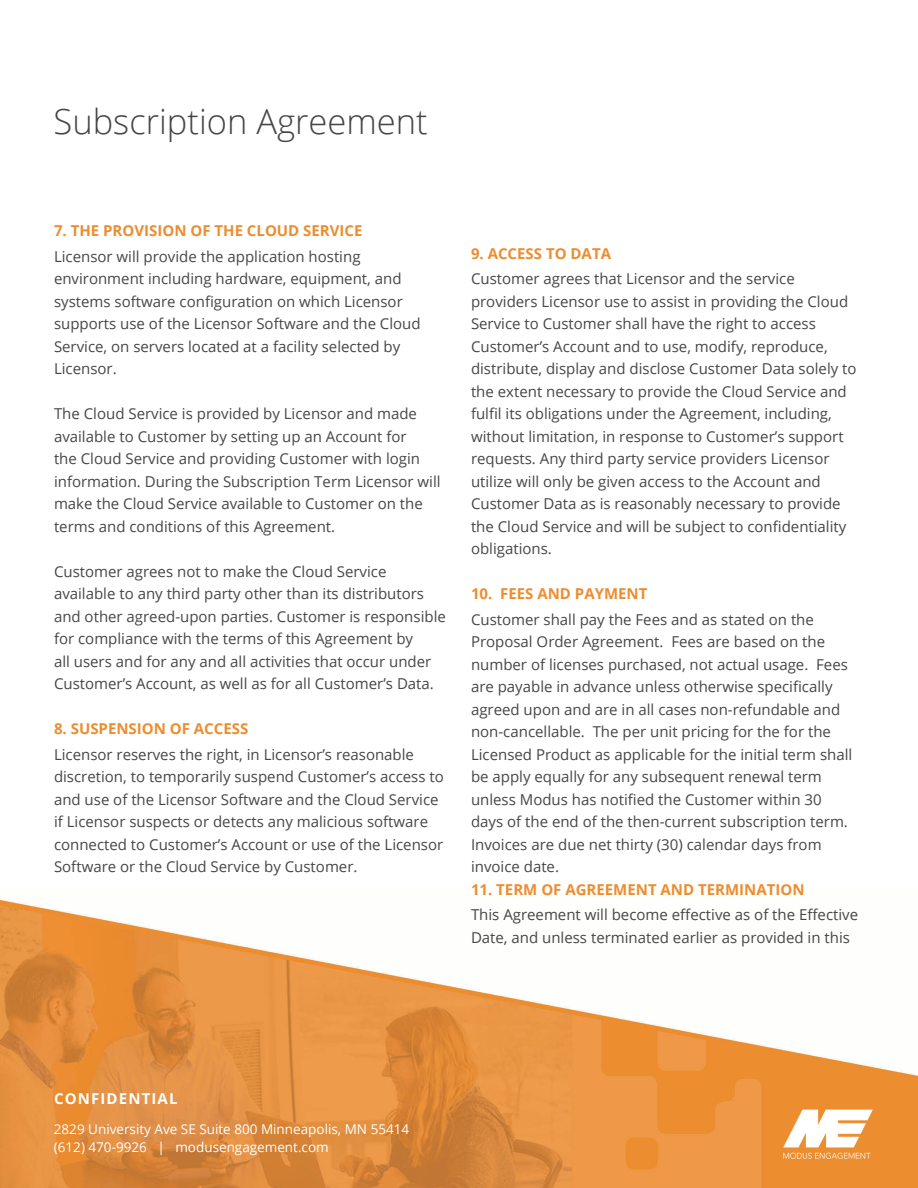
<style>
.page{position:relative;width:918px;height:1188px;background:#fff}
.page>*{position:absolute;margin:0;border:0;box-sizing:border-box;transform-origin:0 0}
.t1{font:300 34.5px "Open Sans";color:#454647}
.t2{font:15px/22.5px "Open Sans";color:#454647}
.t3{font:700 15px "Open Sans";color:#ec8d2f}
.t4{font:700 15px "Open Sans";letter-spacing:.075em;color:#fff}
.t5{font:13.5px/18px "Open Sans";color:#fff}
</style>
<div class="page">
<img style="left:0;top:899px;width:918px;height:289px">
<img style="left:780px;top:1107px;width:96px;height:56px">
<p class="t1" style="left:54px;top:97px;width:376px">Subscription Agreement</p>
<p class="t3" style="left:54px;top:220px;width:310px">7. THE PROVISION OF THE CLOUD SERVICE</p>
<p class="t2" style="left:54px;top:245px;width:368px">Licensor will provide the application hosting environment including hardware, equipment, and systems software configuration on which Licensor supports use of the Licensor Software and the Cloud Service, on servers located at a facility selected by Licensor.</p>
<p class="t2" style="left:54px;top:402px;width:388px">The Cloud Service is provided by Licensor and made available to Customer by setting up an Account for<br>the Cloud Service and providing Customer with login information. During the Subscription Term Licensor will make the Cloud Service available to Customer on the terms and conditions of this Agreement.</p>
<p class="t2" style="left:54px;top:560px;width:393px">Customer agrees not to make the Cloud Service available to any third party other than its distributors and other agreed-upon parties. Customer is responsible for compliance with the terms of this Agreement by<br>all users and for any and all activities that occur under Customer’s Account, as well as for all Customer’s Data.</p>
<p class="t3" style="left:54px;top:718px;width:196px">8. SUSPENSION OF ACCESS</p>
<p class="t2" style="left:54px;top:743px;width:391px">Licensor reserves the right, in Licensor’s reasonable discretion, to temporarily suspend Customer’s access to and use of the Licensor Software and the Cloud Service if Licensor suspects or detects any malicious software connected to Customer’s Account or use of the Licensor Software or the Cloud Service by Customer.</p>
<p class="t3" style="left:471px;top:243px;width:142px">9. ACCESS TO DATA</p>
<p class="t2" style="left:471px;top:267px;width:387px">Customer agrees that Licensor and the service providers Licensor use to assist in providing the Cloud Service to Customer shall have the right to access Customer’s Account and to use, modify, reproduce, distribute, display and disclose Customer Data solely to the extent necessary to provide the Cloud Service and fulfil its obligations under the Agreement, including, without limitation, in response to Customer’s support requests. Any third party service providers Licensor utilize will only be given access to the Account and Customer Data as is reasonably necessary to provide the Cloud Service and will be subject to confidentiality obligations.</p>
<p class="t3" style="left:471px;top:583px;width:178px">10. FEES AND PAYMENT</p>
<p class="t2" style="left:471px;top:608px;width:383px">Customer shall pay the Fees and as stated on the Proposal Order Agreement. Fees are based on the number of licenses purchased, not actual usage. Fees are payable in advance unless otherwise specifically agreed upon and are in all cases non-refundable and non-cancellable. The per unit pricing for the for the Licensed Product as applicable for the initial term shall be apply equally for any subsequent renewal term unless Modus has notified the Customer within 30 days of the end of the then-current subscription term.<br>Invoices are due net thirty (30) calendar days from invoice date.</p>
<p class="t3" style="left:471px;top:879px;width:335px">11. TERM OF AGREEMENT AND TERMINATION</p>
<p class="t2" style="left:471px;top:903px;width:389px">This Agreement will become effective as of the Effective<br>Date, and unless terminated earlier as provided in this</p>
<p class="t4" style="left:54px;top:1088px;width:125px">CONFIDENTIAL</p>
<p class="t5" style="left:54px;top:1119px;width:357px">2829 University Ave SE Suite 800 Minneapolis, MN 55414 (612) 470-9926 | modusengagement.com</p>
</div>
